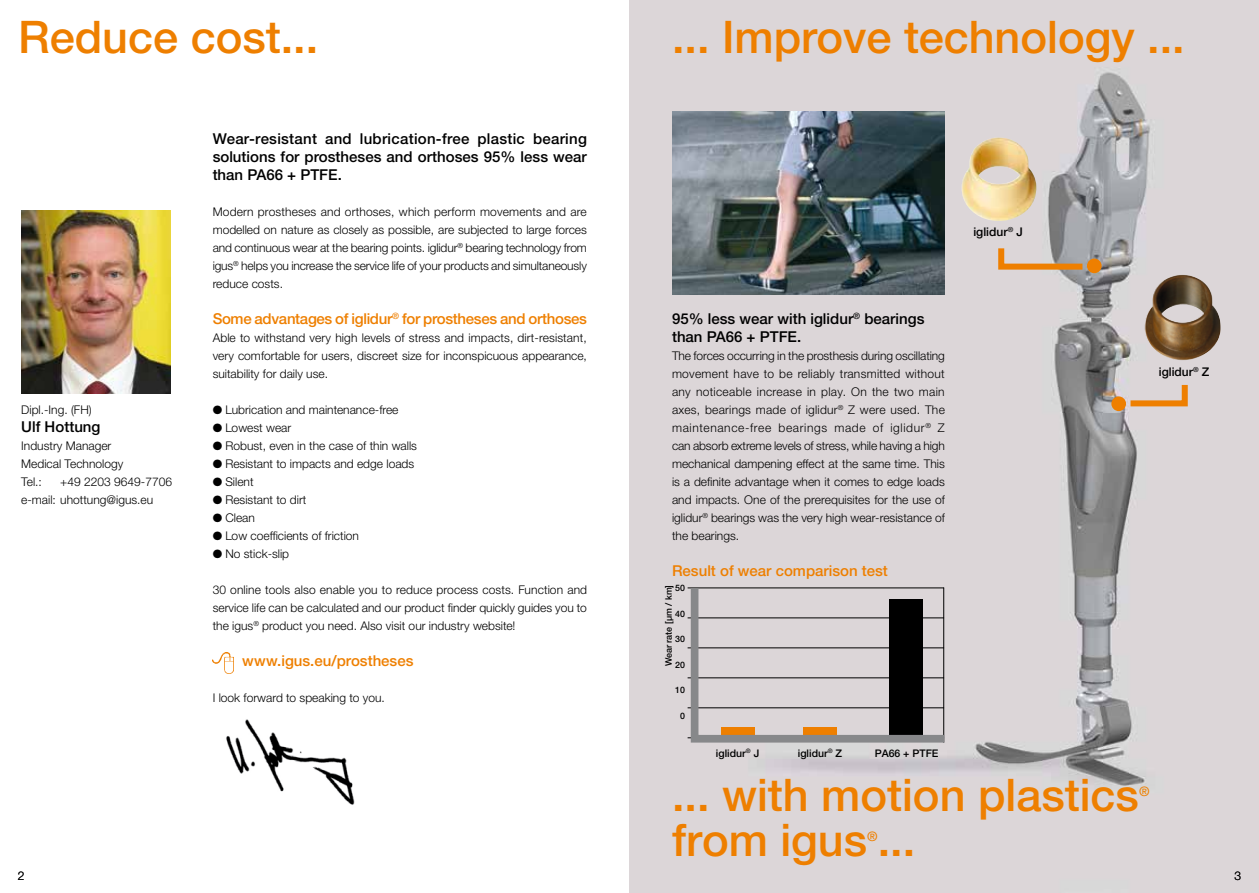
<style>
.page{position:relative;width:1259px;height:893px;background:#fff}
.page>*{position:absolute;margin:0;border:0;box-sizing:border-box;transform-origin:0 0}
.t1{font:500 45px "Helvetica Neue LTW1 G";color:#ee7f00}
.t2{font:500 15px/18px "Helvetica Neue LTW1 G";color:#000;text-align:justify}
.t3{font:500 15px "Helvetica Neue LTW1 G";letter-spacing:-.02em;color:#ee7f00}
.t4{font:500 15px "Helvetica Neue LTW1 G";color:#ee7f00}
.t5{font:500 13.05px "Helvetica Neue LTW1 G";color:#ee7f00}
.t6{font:300 12px/18px "Helvetica Neue LTW1 G";color:#000;text-align:justify}
.t7{font:500 12px "Helvetica Neue LTW1 G";color:#000}
.t8{font:500 10.5px "Helvetica Neue LTW1 G";color:#000}
.t9{font:500 9px "Helvetica Neue LTW1 G";letter-spacing:-.005em;color:#000}
.t10{font:500 8.85px "Helvetica Neue LTW1 G";color:#000}
</style>
<div class="page">
<img style="left:629px;top:0;width:630px;height:893px">
<img style="left:21px;top:210px;width:149px;height:183px">
<img style="left:226px;top:719px;width:129px;height:86px">
<img style="left:1144px;top:275px;width:76px;height:85px">
<svg style="left:1124px;top:379px;width:66px;height:30px;background:#dfc2a7"></svg>
<div style="left:1111px;top:396px;width:15px;height:15px;background:#ee7f00;border-radius:50%"></div>
<svg style="left:995px;top:242px;width:93px;height:31px;background:#cab199"></svg>
<div style="left:1087px;top:259px;width:14px;height:14px;background:#ee7f00;border-radius:50%"></div>
<img style="left:672px;top:111px;width:272px;height:183px">
<img style="left:961px;top:137px;width:75px;height:84px">
<img style="left:213px;top:653px;width:21px;height:20px">
<svg style="left:687px;top:580px;width:265px;height:166px;background:#b8b2b2"></svg>
<h1 class="t1" style="left:18px;top:10px;width:302px">Reduce cost...</h1>
<h1 class="t1" style="left:672px;top:10px;width:514px">... Improve technology ...</h1>
<p class="t6" style="left:21px;top:401px;width:72px">Dipl.-Ing. (FH)</p>
<p class="t2" style="left:21px;top:418px;width:81px">Ulf Hottung</p>
<p class="t6" style="left:21px;top:437px;width:104px;text-align:left">Industry Manager<br>Medical Technology<br>Tel.:</p>
<p class="t6" style="left:21px;top:473px;width:152px;text-indent:39px">+49 2203 9649-7706 e-mail: uhottung@igus.eu</p>
<p class="t2" style="left:213px;top:130px;width:376px">Wear-resistant and lubrication-free plastic bearing solutions for prostheses and orthoses 95% less wear than PA66 + PTFE.</p>
<p class="t6" style="left:213px;top:203px;width:376px">Modern prostheses and orthoses, which perform movements and are modelled on nature as closely as possible, are subjected to large forces and continuous wear at the bearing points. iglidur<sup>®</sup> bearing technology from igus<sup>®</sup> helps you increase the service life of your products and simultaneously reduce costs.</p>
<p class="t3" style="left:213px;top:310px;width:376px">Some advantages of iglidur<sup>®</sup> for prostheses and orthoses</p>
<p class="t6" style="left:213px;top:329px;width:376px">Able to withstand very high levels of stress and impacts, dirt-resistant, very comfortable for users, discreet size for inconspicuous appearance, suitability for daily use.</p>
<p class="t6" style="left:213px;top:401px;width:187px">● Lubrication and maintenance-free</p>
<p class="t6" style="left:213px;top:419px;width:80px">● Lowest wear</p>
<p class="t6" style="left:213px;top:437px;width:206px">● Robust, even in the case of thin walls</p>
<p class="t6" style="left:213px;top:455px;width:203px">● Resistant to impacts and edge loads</p>
<p class="t6" style="left:213px;top:473px;width:42px">● Silent</p>
<p class="t6" style="left:213px;top:491px;width:95px">● Resistant to dirt</p>
<p class="t6" style="left:213px;top:509px;width:44px">● Clean</p>
<p class="t6" style="left:213px;top:527px;width:148px">● Low coefficients of friction</p>
<p class="t6" style="left:213px;top:545px;width:78px">● No stick-slip</p>
<p class="t6" style="left:213px;top:581px;width:376px">30 online tools also enable you to reduce process costs. Function and service life can be calculated and our product finder quickly guides you to the igus<sup>®</sup> product you need. Also visit our industry website!</p>
<p class="t4" style="left:242px;top:652px;width:173px">www.igus.eu/prostheses</p>
<p class="t6" style="left:213px;top:689px;width:174px">I look forward to speaking to you.</p>
<p class="t7" style="left:973px;top:224px;width:51px">iglidur<sup>®</sup> J</p>
<p class="t2" style="left:672px;top:310px;width:254px">95% less wear with iglidur<sup>®</sup> bearings than PA66 + PTFE.</p>
<p class="t6" style="left:672px;top:347px;width:274px">The forces occurring in the prosthesis during oscillating movement have to be reliably transmitted without any noticeable increase in play. On the two main axes, bearings made of iglidur<sup>®</sup> Z were used. The maintenance-free bearings made of iglidur<sup>®</sup> Z can absorb extreme levels of stress, while having a high mechanical dampening effect at the same time. This is a definite advantage when it comes to edge loads and impacts. One of the prerequisites for the use of iglidur<sup>®</sup> bearings was the very high wear-resistance of the bearings.</p>
<p class="t4" style="left:672px;top:562px;width:217px">Result of wear comparison test</p>
<p class="t9" style="left:663px;top:666px;width:83px;rotate:-90deg">Wear rate [µm / km]</p>
<p class="t10" style="left:675px;top:583px;width:11px">50</p>
<p class="t10" style="left:675px;top:608px;width:11px">40</p>
<p class="t10" style="left:675px;top:634px;width:11px">30</p>
<p class="t10" style="left:675px;top:659px;width:11px">20</p>
<p class="t10" style="left:675px;top:685px;width:11px">10</p>
<p class="t10" style="left:680px;top:710px;width:6px">0</p>
<p class="t7" style="left:1158px;top:364px;width:52px">iglidur<sup>®</sup> Z</p>
<p class="t8" style="left:716px;top:746px;width:45px">iglidur<sup>®</sup> J</p>
<p class="t8" style="left:798px;top:746px;width:46px">iglidur<sup>®</sup> Z</p>
<p class="t8" style="left:874px;top:746px;width:65px">PA66 + PTFE</p>
<h1 class="t1" style="left:672px;top:768px;width:468px">... with motion plastics</h1>
<p class="t5" style="left:1139px;top:784px;width:12px">®</p>
<h1 class="t1" style="left:672px;top:813px;width:245px">from igus ...</h1>
<p class="t5" style="left:867px;top:829px;width:12px">®</p>
<p class="t6" style="left:18px;top:867px;width:8px">2</p>
<p class="t6" style="left:1234px;top:867px;width:8px">3</p>
</div>
